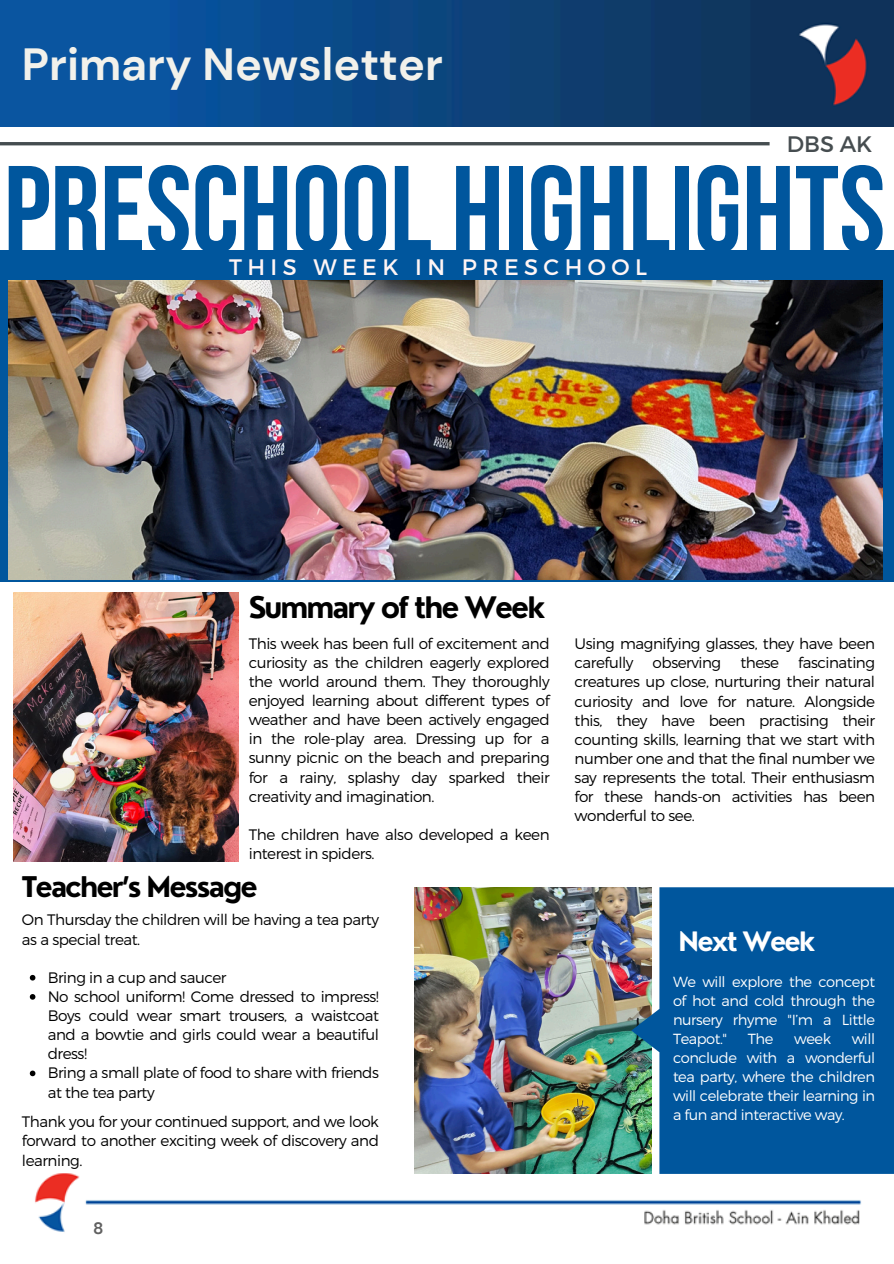
<style>
.page{position:relative;width:894px;height:1264px;background:#fff}
.page>*{position:absolute;margin:0;border:0;box-sizing:border-box;transform-origin:0 0}
.t1{font:123.45px "Bebas Neue Cyrillic";color:#00569d}
.t2{font:700 45px "DM Sans";color:#f2f1eb}
.t3{font:700 28.95px "Nourd";letter-spacing:-.07em;color:#000}
.t4{font:700 27.75px "Nourd";letter-spacing:-.07em;color:#000}
.t5{font:700 26.1px "Nourd";letter-spacing:-.07em;color:#fff}
.t6{font:22.35px "Montserrat";letter-spacing:.245em;color:#fff5f5}
.t7{font:22.35px "Montserrat";color:#464d50}
.t8{font:700 16.5px "DM Sans";color:#616161}
.t9{font:300 15.15px/19.2px "Montserrat";letter-spacing:-.03em;color:#000;text-align:justify}
.t10{font:300 14.55px/19.2px "Montserrat";letter-spacing:-.03em;color:#fff;text-align:justify}
</style>
<div class="page">
<img style="left:0;top:0;width:893px;height:126px">
<img style="left:35px;top:1173px;width:857px;height:59px">
<img style="left:0;top:284px;width:893px;height:297px">
<div style="left:0;top:251px;width:893px;height:33px;background:#00569d"></div>
<img style="left:414px;top:887px;width:217px;height:286px">
<svg style="left:631px;top:887px;width:262px;height:286px;background:#0e5d9b"></svg>
<hr style="left:0;top:142px;width:769px;height:3px;background:#454d50">
<img style="left:9px;top:280px;width:873px;height:299px">
<img style="left:13px;top:592px;width:225px;height:269px">
<svg style="left:30px;top:974px;width:5px;height:6px"></svg>
<svg style="left:30px;top:994px;width:5px;height:5px"></svg>
<svg style="left:30px;top:1070px;width:5px;height:6px"></svg>
<p class="t2" style="left:22px;top:35px;width:422px">Primary Newsletter</p>
<h1 class="t7" style="left:786px;top:129px;width:87px">DBS AK</h1>
<h2 class="t1" style="left:4px;top:160px;width:882px">PRESCHOOL HIGHLIGHTS</h2>
<p class="t6" style="left:229px;top:253px;width:419px">THIS WEEK IN PRESCHOOL</p>
<p class="t3" style="left:249px;top:589px;width:298px">Summary of the Week</p>
<p class="t9" style="left:249px;top:633px;width:302px">This week has been full of excitement and curiosity as the children eagerly explored the world around them. They thoroughly enjoyed learning about different types of weather and have been actively engaged in the role-play area. Dressing up for a sunny picnic on the beach and preparing for a rainy, splashy day sparked their creativity and imagination.</p>
<p class="t9" style="left:249px;top:824px;width:302px">The children have also developed a keen interest in spiders.</p>
<p class="t4" style="left:22px;top:868px;width:237px">Teacher’s Message</p>
<p class="t9" style="left:22px;top:909px;width:358px">On Thursday the children will be having a tea party as a special treat.</p>
<p class="t9" style="left:48px;top:967px;width:180px">Bring in a cup and saucer</p>
<p class="t9" style="left:48px;top:986px;width:333px">No school uniform! Come dressed to impress!<br>Boys could wear smart trousers, a waistcoat and a bowtie and girls could wear a beautiful dress!</p>
<p class="t9" style="left:48px;top:1062px;width:333px">Bring a small plate of food to share with friends at the tea party</p>
<h3 class="t9" style="left:22px;top:1111px;width:358px">Thank you for your continued support, and we look forward to another exciting week of discovery and learning.</h3>
<p class="t8" style="left:93px;top:1217px;width:12px">8</p>
<p class="t9" style="left:574px;top:633px;width:302px">Using magnifying glasses, they have been carefully</p>
<p class="t9" style="left:574px;top:652px;width:302px;text-indent:224px">fascinating creatures up close, nurturing their natural curiosity and love for nature. Alongside this, they have been practising their counting skills, learning that we start with number one and that the final number we say represents the total. Their enthusiasm for these hands-on activities has been wonderful to see.</p>
<p class="t9" style="left:652px;top:652px;width:70px">observing</p>
<p class="t9" style="left:740px;top:652px;width:40px">these</p>
<h3 class="t5" style="left:678px;top:925px;width:138px">Next Week</h3>
<h3 class="t10" style="left:672px;top:971px;width:203px">We will explore the concept of hot and cold through the nursery rhyme "I’m a Little Teapot."</h3>
<h3 class="t10" style="left:672px;top:1028px;width:203px;text-indent:179px">will conclude with a wonderful tea party, where the children will celebrate their learning in a fun and interactive way.</h3>
<h3 class="t10" style="left:747px;top:1028px;width:27px">The</h3>
<h3 class="t10" style="left:793px;top:1028px;width:38px">week</h3>
</div>
